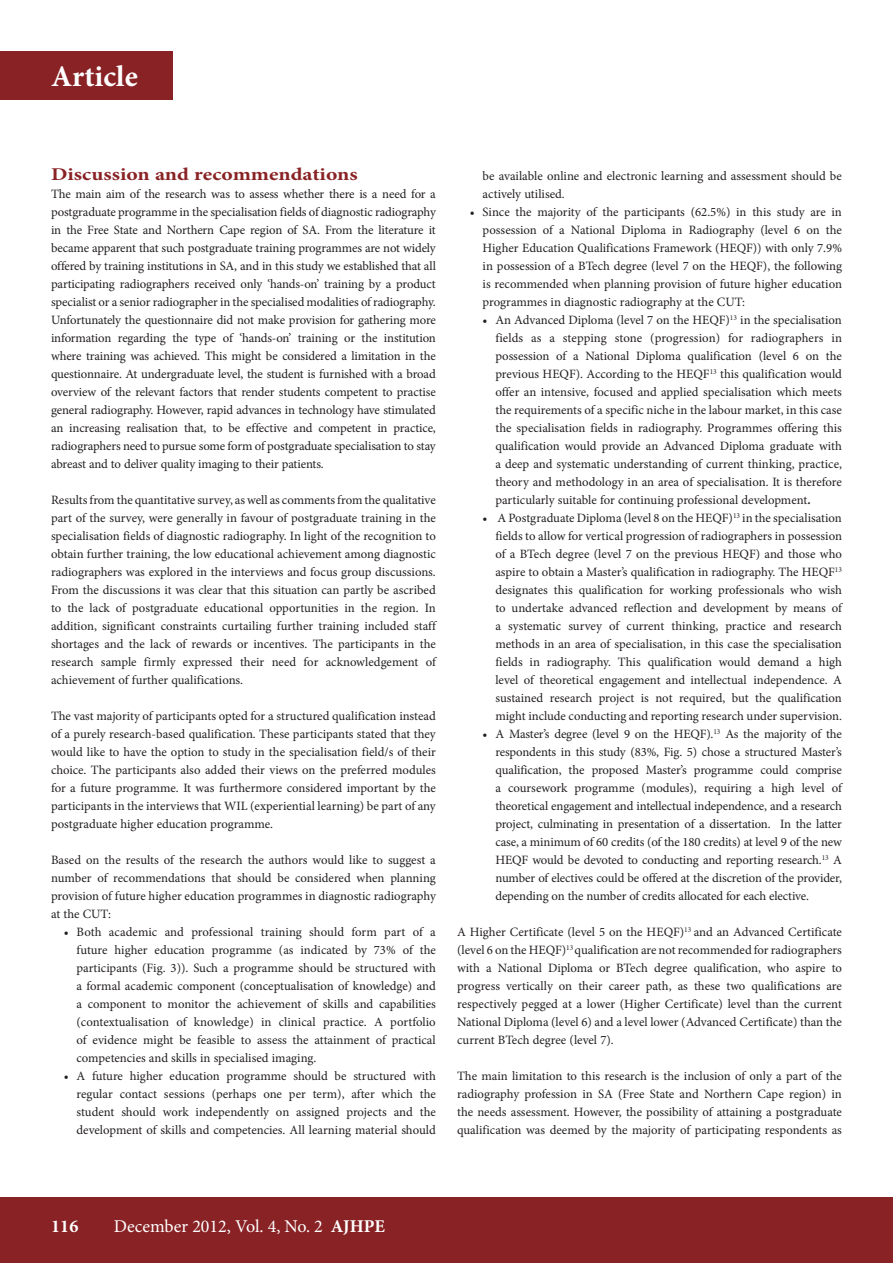
<style>
.page{position:relative;width:893px;height:1263px;background:#fff}
.page>*{position:absolute;margin:0;border:0;box-sizing:border-box;transform-origin:0 0}
.t1{font:700 30px "Minion Pro";letter-spacing:.005em;color:#fff}
.t2{font:18px "Minion Pro";color:#fff}
.B_HEAD{font:700 18px "Minion Pro";color:#892225;scale:1.2 1}
.t3{font:700 18px "Minion Pro";color:#fff}
.BODY_TEXT_1ST_PARAGR{font:12.75px/18px "Minion Pro";letter-spacing:-.005em;color:#231f20;text-align:justify}
.s1{font-weight:700}
</style>
<div class="page">
<div style="left:0;top:1197px;width:893px;height:66px;background:#892225"></div>
<div style="left:0;top:51px;width:172px;height:49px;background:#892225"></div>
<p class="t1" style="left:51px;top:56px;width:88px">Article</p>
<h2 class="B_HEAD" style="left:51px;top:162px;width:257px">Discussion and recommendations</h2>
<p class="BODY_TEXT_1ST_PARAGR" style="left:51px;top:185px;width:386px">The main aim of the research was to assess whether there is a need for a postgraduate programme in the specialisation fields of diagnostic radiography in the Free State and Northern Cape region of SA. From the literature it became apparent that such postgraduate training programmes are not widely offered by training institutions in SA, and in this study we established that all participating radiographers received only ‘hands-on’ training by a product specialist or a senior radiographer in the specialised modalities of radiography.<br>Unfortunately the questionnaire did not make provision for gathering more information regarding the type of ‘hands-on’ training or the institution where training was achieved. This might be considered a limitation in the questionnaire. At undergraduate level, the student is furnished with a broad overview of the relevant factors that render students competent to practise general radiography. However, rapid advances in technology have stimulated an increasing realisation that, to be effective and competent in practice, radiographers need to pursue some form of postgraduate specialisation to stay abreast and to deliver quality imaging to their patients.</p>
<p class="BODY_TEXT_1ST_PARAGR" style="left:51px;top:491px;width:386px">Results from the quantitative survey, as well as comments from the qualitative part of the survey, were generally in favour of postgraduate training in the specialisation fields of diagnostic radiography. In light of the recognition to obtain further training, the low educational achievement among diagnostic radiographers was explored in the interviews and focus group discussions.<br>From the discussions it was clear that this situation can partly be ascribed to the lack of postgraduate educational opportunities in the region. In addition, significant constraints curtailing further training included staff shortages and the lack of rewards or incentives. The participants in the research sample firmly expressed their need for acknowledgement of achievement of further qualifications.</p>
<p class="BODY_TEXT_1ST_PARAGR" style="left:51px;top:707px;width:386px">The vast majority of participants opted for a structured qualification instead of a purely research-based qualification. These participants stated that they would like to have the option to study in the specialisation field/s of their choice. The participants also added their views on the preferred modules for a future programme. It was furthermore considered important by the participants in the interviews that WIL (experiential learning) be part of any postgraduate higher education programme.</p>
<p class="BODY_TEXT_1ST_PARAGR" style="left:51px;top:851px;width:386px">Based on the results of the research the authors would like to suggest a number of recommendations that should be considered when planning provision of future higher education programmes in diagnostic radiography at the CUT:</p>
<p class="BODY_TEXT_1ST_PARAGR" style="left:77px;top:923px;width:361px;text-indent:-13px">• Both academic and professional training should form part of a future higher education programme (as indicated by 73% of the participants (Fig. 3)). Such a programme should be structured with a formal academic component (conceptualisation of knowledge) and a component to monitor the achievement of skills and capabilities (contextualisation of knowledge) in clinical practice. A portfolio of evidence might be feasible to assess the attainment of practical competencies and skills in specialised imaging.</p>
<p class="BODY_TEXT_1ST_PARAGR" style="left:77px;top:1067px;width:361px;text-indent:-13px">• A future higher education programme should be structured with regular contact sessions (perhaps one per term), after which the student should work independently on assigned projects and the development of skills and competencies. All learning material should</p>
<p class="BODY_TEXT_1ST_PARAGR" style="left:483px;top:167px;width:361px">be available online and electronic learning and assessment should be actively utilised.</p>
<p class="BODY_TEXT_1ST_PARAGR" style="left:483px;top:203px;width:361px;text-indent:-13px">• Since the majority of the participants (62.5%) in this study are in possession of a National Diploma in Radiography (level 6 on the Higher Education Qualifications Framework (HEQF)) with only 7.9% in possession of a BTech degree (level 7 on the HEQF), the following is recommended when planning provision of future higher education programmes in diagnostic radiography at the CUT:</p>
<p class="BODY_TEXT_1ST_PARAGR" style="left:495px;top:311px;width:348px;text-indent:-13px">• An Advanced Diploma (level 7 on the HEQF)<sup>13</sup> in the specialisation fields as a stepping stone (progression) for radiographers in possession of a National Diploma qualification (level 6 on the previous HEQF). According to the HEQF<sup>13</sup> this qualification would offer an intensive, focused and applied specialisation which meets the requirements of a specific niche in the labour market, in this case the specialisation fields in radiography. Programmes offering this qualification would provide an Advanced Diploma graduate with a deep and systematic understanding of current thinking, practice, theory and methodology in an area of specialisation. It is therefore particularly suitable for continuing professional development<span class="s1">.</span></p>
<p class="BODY_TEXT_1ST_PARAGR" style="left:495px;top:509px;width:348px;text-indent:-13px">• A Postgraduate Diploma (level 8 on the HEQF)<sup>13</sup> in the specialisation fields to allow for vertical progression of radiographers in possession of a BTech degree (level 7 on the previous HEQF) and those who aspire to obtain a Master’s qualification in radiography. The HEQF<sup>13 </sup>designates this qualification for working professionals who wish to undertake advanced reflection and development by means of a systematic survey of current thinking, practice and research methods in an area of specialisation, in this case the specialisation fields in radiography. This qualification would demand a high level of theoretical engagement and intellectual independence. A sustained research project is not required, but the qualification might include conducting and reporting research under supervision.</p>
<p class="BODY_TEXT_1ST_PARAGR" style="left:495px;top:725px;width:348px;text-indent:-13px">• A Master’s degree (level 9 on the HEQF).<sup>13</sup> As the majority of the respondents in this study (83%, Fig. 5) chose a structured Master’s qualification, the proposed Master’s programme could comprise a coursework programme (modules), requiring a high level of theoretical engagement and intellectual independence, and a research project, culminating in presentation of a dissertation. In the latter case, a minimum of 60 credits (of the 180 credits) at level 9 of the new HEQF would be devoted to conducting and reporting research.<sup>13</sup> A number of electives could be offered at the discretion of the provider, depending on the number of credits allocated for each elective.</p>
<p class="BODY_TEXT_1ST_PARAGR" style="left:457px;top:923px;width:386px">A Higher Certificate (level 5 on the HEQF)<sup>13</sup> and an Advanced Certificate (level 6 on the HEQF)<sup>13</sup> qualification are not recommended for radiographers with a National Diploma or BTech degree qualification, who aspire to progress vertically on their career path, as these two qualifications are respectively pegged at a lower (Higher Certificate) level than the current National Diploma (level 6) and a level lower (Advanced Certificate) than the current BTech degree (level 7).</p>
<p class="BODY_TEXT_1ST_PARAGR" style="left:457px;top:1067px;width:386px">The main limitation to this research is the inclusion of only a part of the radiography profession in SA (Free State and Northern Cape region) in the needs assessment. However, the possibility of attaining a postgraduate qualification was deemed by the majority of participating respondents as</p>
<p class="t3" style="left:51px;top:1213px;width:29px">116</p>
<p class="t2" style="left:114px;top:1214px;width:273px">December 2012, Vol. 4, No. 2 <span class="s1">AJHPE</span></p>
</div>
